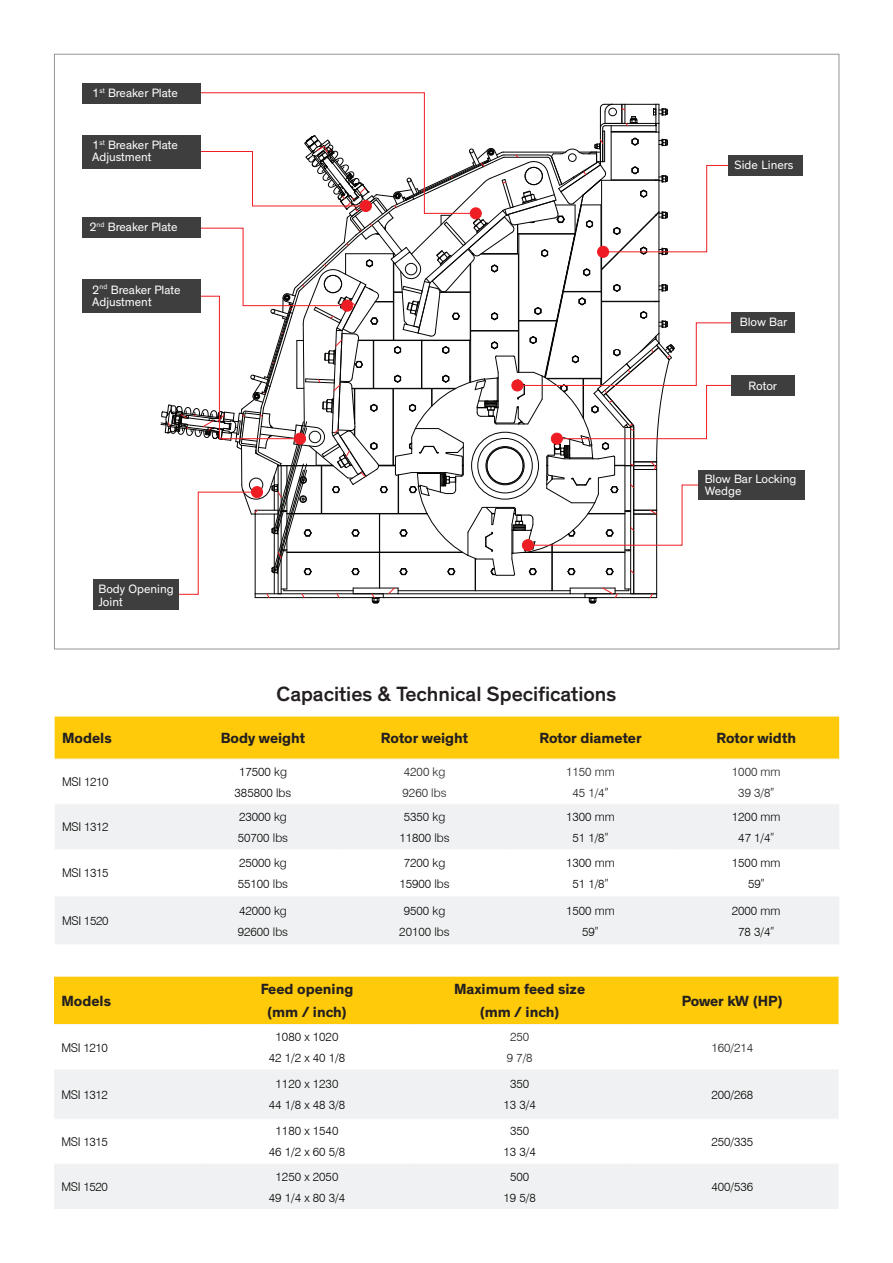
<style>
.page{position:relative;width:893px;height:1263px;background:#fff}
.page>*{position:absolute;margin:0;border:0;box-sizing:border-box;transform-origin:0 0}
.t1{font:500 21px "Theinhardt";color:#231f20}
.t2{font:700 15px/22.6px "Theinhardt";color:#231f20;text-align:center}
.t3{font:12.3px/12.3px "Theinhardt";color:#fff}
.t4{font:300 12px/21px "Swiss 721 BT";color:#040503;text-align:center}
.t5{font:300 12px/21px "Swiss 721 BT";color:#231f20}
.s1{font-family:"Agency FB";font-weight:400}
.s2{font-family:"Agency FB";font-weight:400;color:#231f20}
</style>
<div class="page">
<div style="left:55px;top:716px;width:784px;height:43px;background:#feca0a"></div>
<svg style="left:55px;top:805px;width:784px;height:139px;fill:#f0f1f2"></svg>
<hr style="left:55px;top:759px;width:129px;height:1px;background:#f7f7f8">
<hr style="left:184px;top:759px;width:158px;height:1px;background:#f7f7f8">
<hr style="left:342px;top:759px;width:165px;height:1px;background:#f7f7f8">
<hr style="left:507px;top:759px;width:166px;height:1px;background:#f7f7f8">
<hr style="left:673px;top:759px;width:166px;height:1px;background:#f7f7f8">
<hr style="left:55px;top:804px;width:129px;height:1px;background:#f7f7f8">
<hr style="left:184px;top:804px;width:158px;height:1px;background:#f7f7f8">
<hr style="left:342px;top:804px;width:165px;height:1px;background:#f7f7f8">
<hr style="left:507px;top:804px;width:166px;height:1px;background:#f7f7f8">
<hr style="left:673px;top:804px;width:166px;height:1px;background:#f7f7f8">
<hr style="left:55px;top:849px;width:129px;height:1px;background:#f7f7f8">
<hr style="left:184px;top:849px;width:158px;height:1px;background:#f7f7f8">
<hr style="left:342px;top:849px;width:165px;height:1px;background:#f7f7f8">
<hr style="left:507px;top:849px;width:166px;height:1px;background:#f7f7f8">
<hr style="left:673px;top:849px;width:166px;height:1px;background:#f7f7f8">
<hr style="left:55px;top:896px;width:129px;height:1px;background:#f7f7f8">
<hr style="left:184px;top:896px;width:158px;height:1px;background:#f7f7f8">
<hr style="left:342px;top:896px;width:165px;height:1px;background:#f7f7f8">
<hr style="left:507px;top:896px;width:166px;height:1px;background:#f7f7f8">
<hr style="left:673px;top:896px;width:166px;height:1px;background:#f7f7f8">
<div style="left:54px;top:977px;width:784px;height:47px;background:#feca0a"></div>
<svg style="left:54px;top:1070px;width:784px;height:139px;fill:#f0f1f2"></svg>
<hr style="left:54px;top:1024px;width:147px;height:1px;background:#f7f7f8">
<hr style="left:201px;top:1024px;width:212px;height:1px;background:#f7f7f8">
<hr style="left:413px;top:1024px;width:213px;height:1px;background:#f7f7f8">
<hr style="left:626px;top:1024px;width:212px;height:1px;background:#f7f7f8">
<hr style="left:54px;top:1069px;width:147px;height:1px;background:#f7f7f8">
<hr style="left:201px;top:1069px;width:212px;height:1px;background:#f7f7f8">
<hr style="left:413px;top:1069px;width:213px;height:1px;background:#f7f7f8">
<hr style="left:626px;top:1069px;width:212px;height:1px;background:#f7f7f8">
<hr style="left:54px;top:1118px;width:147px;height:1px;background:#f7f7f8">
<hr style="left:201px;top:1118px;width:212px;height:1px;background:#f7f7f8">
<hr style="left:413px;top:1118px;width:213px;height:1px;background:#f7f7f8">
<hr style="left:626px;top:1118px;width:212px;height:1px;background:#f7f7f8">
<hr style="left:54px;top:1164px;width:147px;height:1px;background:#f7f7f8">
<hr style="left:201px;top:1164px;width:212px;height:1px;background:#f7f7f8">
<hr style="left:413px;top:1164px;width:213px;height:1px;background:#f7f7f8">
<hr style="left:626px;top:1164px;width:212px;height:1px;background:#f7f7f8">
<div style="left:54px;top:54px;width:785px;height:595px;background:#fff;border:1px solid #939598"></div>
<svg style="left:139px;top:92px;width:611px;height:512px"></svg>
<div style="left:522px;top:540px;width:11px;height:11px;background:#ee1d23;border-radius:50%"></div>
<div style="left:522px;top:539px;width:12px;height:12px;border:1px solid #ee1d23;border-radius:50%"></div>
<div style="left:699px;top:470px;width:106px;height:29px;background:#3e3e3f"></div>
<div style="left:728px;top:155px;width:74px;height:21px;background:#3e3e3f"></div>
<div style="left:82px;top:83px;width:118px;height:20px;background:#3e3e3f"></div>
<div style="left:82px;top:217px;width:118px;height:21px;background:#3e3e3f"></div>
<div style="left:93px;top:579px;width:86px;height:31px;background:#3e3e3f"></div>
<div style="left:82px;top:135px;width:118px;height:33px;background:#3e3e3f"></div>
<div style="left:82px;top:279px;width:118px;height:34px;background:#3e3e3f"></div>
<div style="left:731px;top:312px;width:64px;height:21px;background:#3e3e3f"></div>
<div style="left:731px;top:375px;width:64px;height:21px;background:#3e3e3f"></div>
<p class="t3" style="left:92px;top:87px;width:87px">1<sup>st</sup> Breaker Plate</p>
<p class="t3" style="left:92px;top:139px;width:87px">1<sup>st</sup> Breaker Plate<br>Adjustment</p>
<p class="t3" style="left:89px;top:221px;width:90px">2<sup>nd</sup> Breaker Plate</p>
<p class="t3" style="left:92px;top:284px;width:90px">2<sup>nd</sup> Breaker Plate<br>Adjustment</p>
<p class="t3" style="left:99px;top:583px;width:77px">Body Opening<br>Joint</p>
<h1 class="t1" style="left:277px;top:682px;width:341px">Capacities &amp; Technical Specifications</h1>
<p class="t3" style="left:735px;top:159px;width:60px">Side Liners</p>
<p class="t3" style="left:740px;top:316px;width:49px">Blow Bar</p>
<p class="t3" style="left:749px;top:380px;width:30px">Rotor</p>
<p class="t3" style="left:705px;top:473px;width:93px">Blow Bar Locking<br>Wedge</p>
<p class="t2" style="left:62px;top:727px;width:51px">Models</p>
<p class="t2" style="left:221px;top:727px;width:86px">Body weight</p>
<p class="t2" style="left:381px;top:727px;width:89px">Rotor weight</p>
<p class="t2" style="left:539px;top:727px;width:104px">Rotor diameter</p>
<p class="t2" style="left:716px;top:727px;width:81px">Rotor width</p>
<p class="t4" style="left:62px;top:771px;width:48px">MSI 1210</p>
<p class="t4" style="left:235px;top:761px;width:58px">17500 kg<br>385800 lbs</p>
<p class="t5" style="left:403px;top:761px;width:46px">4200 kg<br>9260 lbs</p>
<p class="t5" style="left:566px;top:761px;width:50px;text-align:center">1150 mm<br>45 1/4<span class="s1">”</span></p>
<p class="t5" style="left:732px;top:761px;width:50px;text-align:center">1000 mm<br>39 3/8<span class="s1">”</span></p>
<p class="t4" style="left:62px;top:816px;width:48px">MSI 1312</p>
<p class="t4" style="left:238px;top:806px;width:52px;text-align:left">23000 kg<br>50700 lbs</p>
<p class="t4" style="left:399px;top:806px;width:52px">5350 kg<br>11800 lbs</p>
<p class="t4" style="left:566px;top:806px;width:50px">1300 mm<br>51 1/8<span class="s2">”</span></p>
<p class="t4" style="left:732px;top:806px;width:50px">1200 mm<br>47 1/4<span class="s2">”</span></p>
<p class="t4" style="left:62px;top:863px;width:48px">MSI 1315</p>
<p class="t4" style="left:238px;top:852px;width:52px;text-align:left">25000 kg<br>55100 lbs</p>
<p class="t4" style="left:399px;top:852px;width:52px">7200 kg<br>15900 lbs</p>
<p class="t4" style="left:566px;top:852px;width:50px">1300 mm<br>51 1/8<span class="s2">”</span></p>
<p class="t4" style="left:732px;top:852px;width:50px">1500 mm<br>59<span class="s2">”</span></p>
<p class="t4" style="left:62px;top:910px;width:48px">MSI 1520</p>
<p class="t4" style="left:238px;top:900px;width:52px;text-align:left">42000 kg<br>92600 lbs</p>
<p class="t4" style="left:399px;top:900px;width:52px">9500 kg<br>20100 lbs</p>
<p class="t4" style="left:566px;top:900px;width:50px">1500 mm<br>59<span class="s2">”</span></p>
<p class="t4" style="left:732px;top:900px;width:50px">2000 mm<br>78 3/4<span class="s2">”</span></p>
<p class="t2" style="left:61px;top:990px;width:51px">Models</p>
<p class="t2" style="left:261px;top:978px;width:94px">Feed opening (mm / inch)</p>
<p class="t2" style="left:454px;top:978px;width:132px">Maximum feed size (mm / inch)</p>
<p class="t2" style="left:682px;top:990px;width:102px">Power kW (HP)</p>
<p class="t4" style="left:61px;top:1037px;width:48px">MSI 1210</p>
<p class="t4" style="left:269px;top:1026px;width:78px">1080 x 1020<br>42 1/2 x 40 1/8</p>
<p class="t5" style="left:507px;top:1026px;width:27px">250<br>9 7/8</p>
<p class="t5" style="left:711px;top:1037px;width:43px">160/214</p>
<p class="t4" style="left:61px;top:1084px;width:48px">MSI 1312</p>
<p class="t4" style="left:269px;top:1073px;width:78px">1120 x 1230<br>44 1/8 x 48 3/8</p>
<p class="t4" style="left:503px;top:1073px;width:34px">350<br>13 3/4</p>
<p class="t4" style="left:711px;top:1084px;width:43px">200/268</p>
<p class="t4" style="left:61px;top:1131px;width:48px">MSI 1315</p>
<p class="t4" style="left:269px;top:1120px;width:78px">1180 x 1540<br>46 1/2 x 60 5/8</p>
<p class="t4" style="left:503px;top:1120px;width:34px">350<br>13 3/4</p>
<p class="t4" style="left:711px;top:1131px;width:43px">250/335</p>
<p class="t4" style="left:61px;top:1176px;width:48px">MSI 1520</p>
<p class="t4" style="left:269px;top:1165px;width:78px">1250 x 2050<br>49 1/4 x 80 3/4</p>
<p class="t4" style="left:503px;top:1165px;width:34px">500<br>19 5/8</p>
<p class="t4" style="left:711px;top:1176px;width:43px">400/536</p>
</div>
